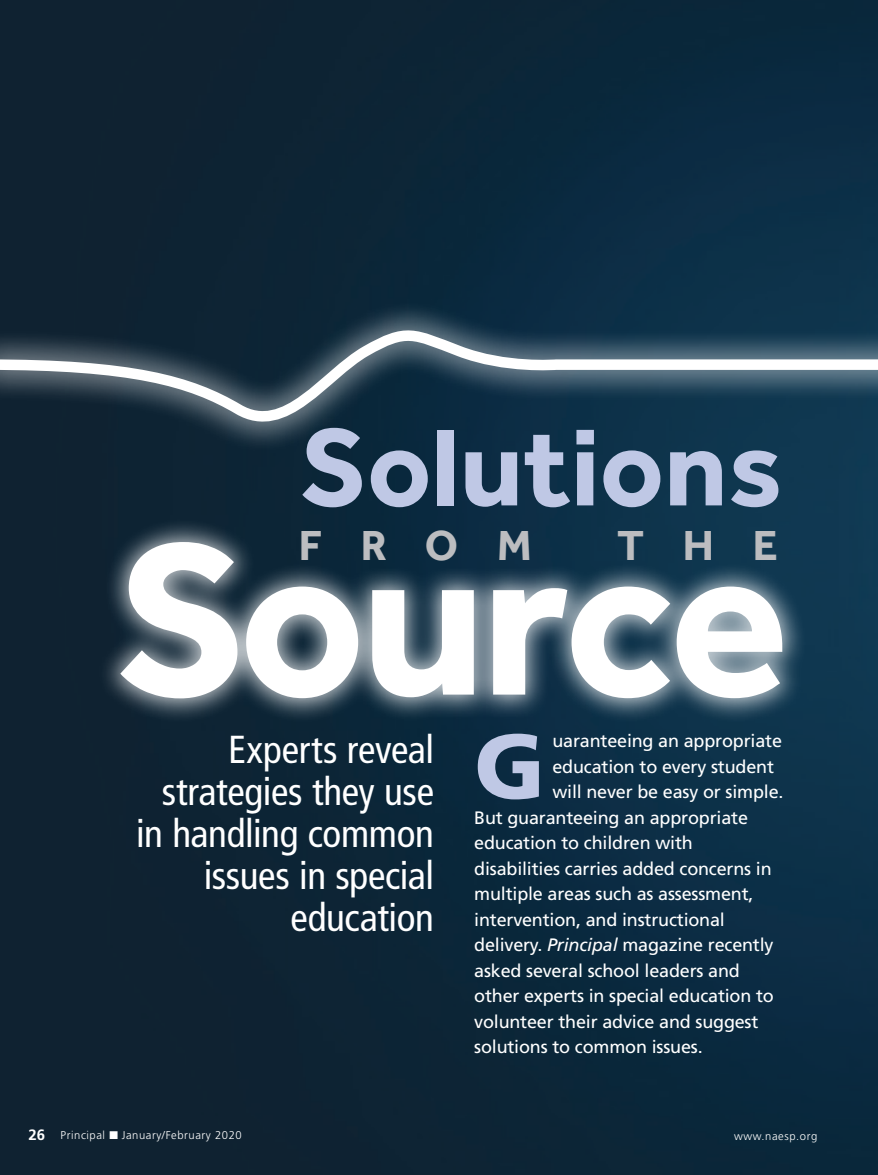
<style>
.page{position:relative;width:878px;height:1175px;background:#fff}
.page>*{position:absolute;margin:0;border:0;box-sizing:border-box;transform-origin:0 0}
.Feature_Headline{font:700 222.6px "Effra";letter-spacing:-.02em;color:#fff}
.Feature_Headline-2{font:700 113.25px "Effra";color:#bfc8e5}
.Subhead{font:900 91.05px "Frutiger";color:#bfc8e5}
.Feature_Headline-3{font:700 43.2px "Effra";letter-spacing:.9em;color:#bcbdc0}
.FEA_Dek{font:condensed 39px/42px "Frutiger";letter-spacing:-.01em;color:#fff;text-align:right}
.Subhead-2{font:18px "Frutiger";letter-spacing:-.01em;color:#fff}
.t1{font:700 15px "Frutiger";color:#fff}
.t2{font:300 11.25px "Frutiger";letter-spacing:.05em;color:#fff}
.s1{font-style:italic}
</style>
<div class="page">
<img style="left:0;top:0;width:878px;height:1174px">
<div style="left:96px;top:517px;width:711px;height:207px;background:#fff;opacity:.75"></div>
<div style="left:0;top:299px;width:878px;height:153px;background:#fff;opacity:.75"></div>
<svg style="left:0;top:320px;width:878px;height:117px"></svg>
<p class="Feature_Headline-2" style="left:300px;top:400px;width:483px">Solutions</p>
<p class="Feature_Headline" style="left:116px;top:487px;width:674px">Source</p>
<p class="Feature_Headline-3" style="left:299px;top:520px;width:234px">FROM</p>
<p class="Feature_Headline-3" style="left:617px;top:520px;width:162px">THE</p>
<p class="FEA_Dek" style="left:136px;top:728px;width:299px">Experts reveal strategies they use in handling common issues in special education</p>
<p class="Subhead" style="left:474px;top:711px;width:72px">G</p>
<p class="Subhead-2" style="left:552px;top:730px;width:231px">uaranteeing an appropriate</p>
<p class="Subhead-2" style="left:552px;top:756px;width:223px">education to every student</p>
<p class="Subhead-2" style="left:552px;top:781px;width:233px">will never be easy or simple.</p>
<p class="Subhead-2" style="left:474px;top:807px;width:275px">But guaranteeing an appropriate</p>
<p class="Subhead-2" style="left:474px;top:832px;width:220px">education to children with</p>
<p class="Subhead-2" style="left:474px;top:858px;width:299px">disabilities carries added concerns in</p>
<p class="Subhead-2" style="left:474px;top:883px;width:281px">multiple areas such as assessment,</p>
<p class="Subhead-2" style="left:474px;top:909px;width:252px">intervention, and instructional</p>
<p class="Subhead-2" style="left:474px;top:934px;width:301px">delivery. <span class="s1">Principal</span> magazine recently</p>
<p class="Subhead-2" style="left:474px;top:960px;width:267px">asked several school leaders and</p>
<p class="Subhead-2" style="left:474px;top:985px;width:301px">other experts in special education to</p>
<p class="Subhead-2" style="left:474px;top:1011px;width:286px">volunteer their advice and suggest</p>
<p class="Subhead-2" style="left:474px;top:1036px;width:230px">solutions to common issues.</p>
<p class="t1" style="left:28px;top:1125px;width:18px">26</p>
<p class="t2" style="left:61px;top:1129px;width:183px">Principal ■ January/February 2020</p>
<p class="t2" style="left:734px;top:1129px;width:85px">www.naesp.org</p>
</div>
